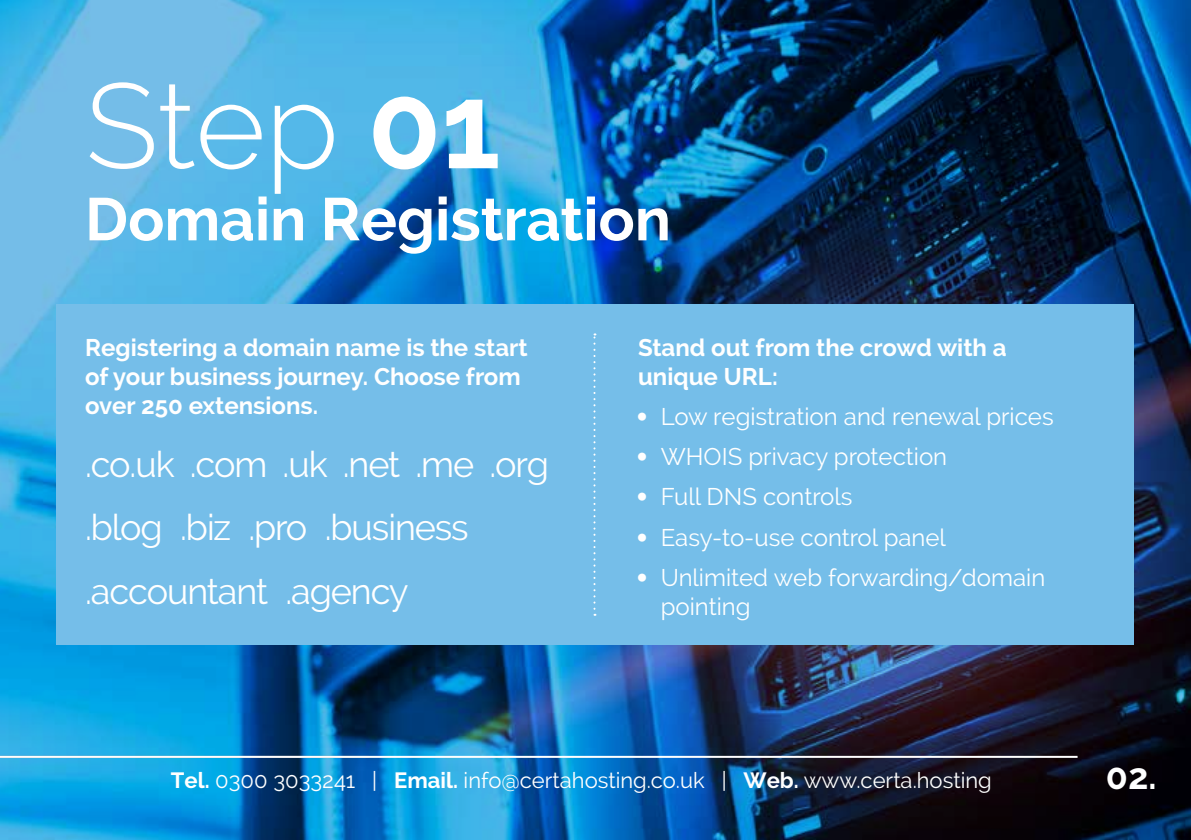
<style>
.page{position:relative;width:1191px;height:840px;background:#fff}
.page>*{position:absolute;margin:0;border:0;box-sizing:border-box;transform-origin:0 0}
.t1{font:300 120px "Raleway";color:#fff}
.t2{font:700 60px "Raleway";color:#fff}
.t3{font:36px/63.2px "Raleway";letter-spacing:-.03em;color:#fff}
.t4{font:700 36px "Raleway";color:#fff}
.t5{font:24px/28.8px "Raleway";color:#fff}
.t6{font:700 24px/28.8px "Raleway";color:#fff}
.t7{font:22px "Raleway";color:#fff}
.s1{font-weight:700}
</style>
<div class="page">
<img style="left:0;top:0;width:1191px;height:839px">
<hr style="left:0;top:755px;width:1077px;height:2px;background:#fff">
<div style="left:57px;top:304px;width:1077px;height:340px;background:#75bee9"></div>
<svg style="left:593px;top:333px;width:2px;height:282px"></svg>
<h1 class="t1" style="left:85px;top:56px;width:417px">Step <span class="s1">01</span></h1>
<h2 class="t2" style="left:85px;top:185px;width:587px">Domain Registration</h2>
<p class="t6" style="left:85px;top:333px;width:444px">Registering a domain name is the start of your business journey. Choose from over 250 extensions.</p>
<h3 class="t3" style="left:85px;top:432px;width:465px">.co.uk .com .uk .net .me .org .blog .biz .pro .business .accountant .agency</h3>
<p class="t6" style="left:638px;top:333px;width:370px">Stand out from the crowd with a unique URL:</p>
<p class="t5" style="left:638px;top:402px;width:417px">■ Low registration and renewal prices</p>
<p class="t5" style="left:638px;top:442px;width:311px">■ WHOIS privacy protection</p>
<p class="t5" style="left:638px;top:482px;width:216px">■ Full DNS controls</p>
<p class="t5" style="left:638px;top:522px;width:309px">■ Easy-to-use control panel</p>
<p class="t5" style="left:660px;top:562px;width:386px;text-indent:-23px">■ Unlimited web forwarding/domain pointing</p>
<p class="t7" style="left:171px;top:767px;width:822px"><span class="s1">Tel.</span> 0300 3033241 | <span class="s1">Email.</span> info@certahosting.co.uk | <span class="s1">Web.</span> www.certa.hosting</p>
<h3 class="t4" style="left:1106px;top:755px;width:52px">02.</h3>
</div>
